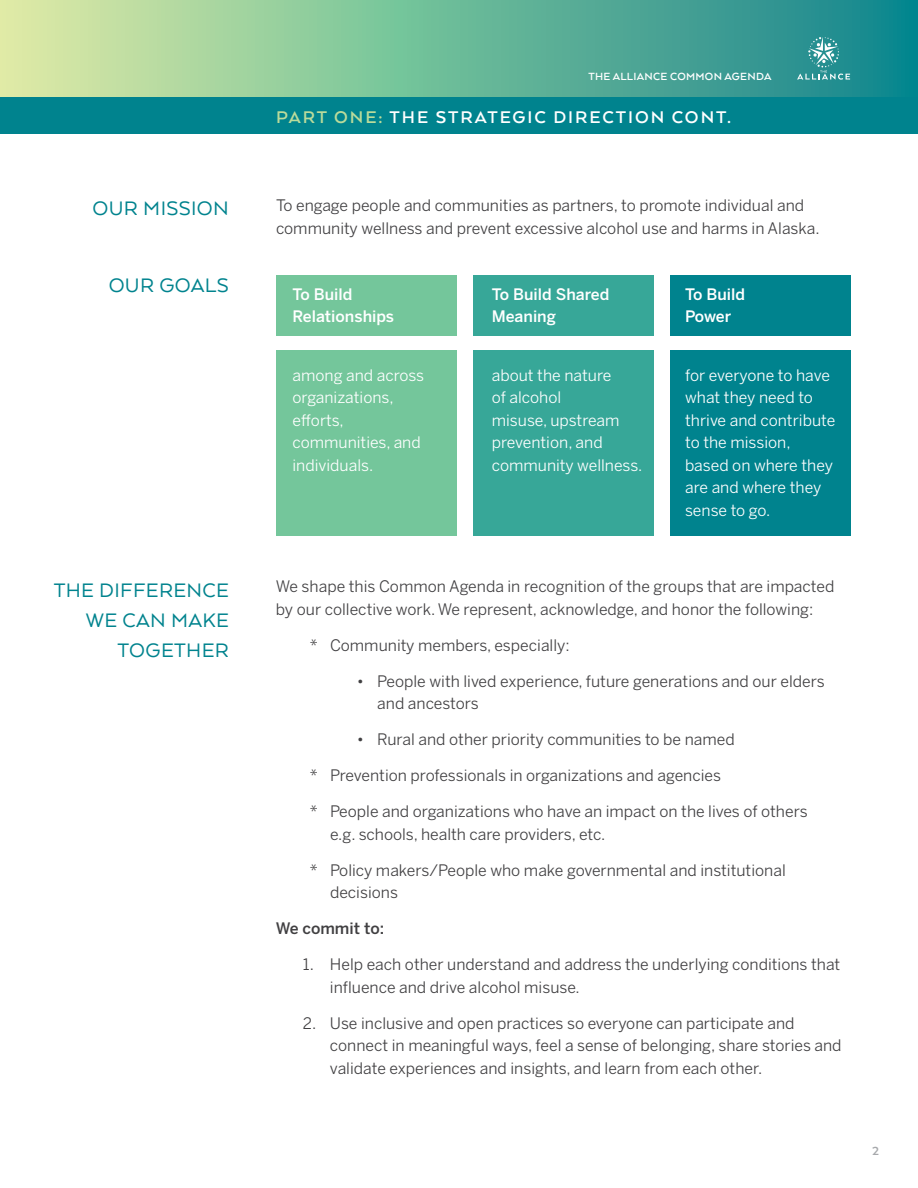
<style>
.page{position:relative;width:918px;height:1188px;background:#fff}
.page>*{position:absolute;margin:0;border:0;box-sizing:border-box;transform-origin:0 0}
.t1{font:22.5px/30px "Arquitecta";letter-spacing:.015em;color:#00838e;text-align:right}
.t2{font:700 19.5px "Arquitecta";letter-spacing:.1em;color:#fff}
.t3{font:15.75px/22.5px "Benton Sans";color:#414042}
.t4{font:15.75px/22.5px "Benton Sans";color:#fff}
.t5{font:500 15.75px/22.5px "Benton Sans";color:#fff}
.t6{font:500 15.75px "Benton Sans";color:#414042}
.t7{font:700 13.5px "Arquitecta";color:#a7a9ac}
.t8{font:700 12px "Arquitecta";letter-spacing:.025em;color:#fff}
.s1{color:#badb9b}
</style>
<div class="page">
<div style="left:0;top:0;width:918px;height:97px;background:linear-gradient(to right,#daeea5,#0b868d)"></div>
<svg style="left:797px;top:37px;width:53px;height:43px;background:#46a0a1"></svg>
<div style="left:276px;top:351px;width:181px;height:185px;background:#74c69b"></div>
<div style="left:276px;top:275px;width:181px;height:60px;background:#74c69b"></div>
<div style="left:473px;top:351px;width:181px;height:185px;background:#37a798"></div>
<div style="left:473px;top:275px;width:181px;height:60px;background:#37a798"></div>
<div style="left:670px;top:351px;width:180px;height:185px;background:#00838e"></div>
<div style="left:670px;top:275px;width:180px;height:60px;background:#00838e"></div>
<div style="left:0;top:97px;width:918px;height:36px;background:#00838e"></div>
<h1 class="t1" style="left:93px;top:192px;width:138px">OUR MISSION</h1>
<h1 class="t1" style="left:109px;top:269px;width:122px">OUR GOALS</h1>
<h1 class="t1" style="left:54px;top:575px;width:177px">THE DIFFERENCE<br>WE CAN MAKE<br>TOGETHER</h1>
<p class="t8" style="left:588px;top:69px;width:185px">THE ALLIANCE COMMON AGENDA</p>
<p class="t2" style="left:276px;top:105px;width:456px"><span class="s1">PART ONE:</span> THE STRATEGIC DIRECTION CONT.</p>
<p class="t3" style="left:276px;top:194px;width:545px">To engage people and communities as partners, to promote individual and community wellness and prevent excessive alcohol use and harms in Alaska.</p>
<p class="t5" style="left:292px;top:283px;width:103px">To Build<br>Relationships</p>
<p class="t4" style="left:292px;top:364px;width:133px">among and across organizations, efforts, communities, and individuals.</p>
<p class="t5" style="left:492px;top:283px;width:119px">To Build Shared<br>Meaning</p>
<p class="t4" style="left:492px;top:364px;width:152px">about the nature<br>of alcohol<br>misuse, upstream prevention, and community wellness.</p>
<p class="t5" style="left:685px;top:283px;width:62px">To Build<br>Power</p>
<p class="t4" style="left:685px;top:364px;width:152px">for everyone to have what they need to thrive and contribute to the mission, based on where they are and where they sense to go.</p>
<p class="t3" style="left:276px;top:575px;width:560px">We shape this Common Agenda in recognition of the groups that are impacted by our collective work. We represent, acknowledge, and honor the following:</p>
<p class="t3" style="left:310px;top:634px;width:262px">* Community members, especially:</p>
<p class="t3" style="left:377px;top:670px;width:449px;text-indent:-20px">• People with lived experience, future generations and our elders and ancestors</p>
<p class="t3" style="left:357px;top:728px;width:379px">• Rural and other priority communities to be named</p>
<p class="t3" style="left:310px;top:764px;width:413px">* Prevention professionals in organizations and agencies</p>
<p class="t3" style="left:330px;top:800px;width:479px;text-indent:-20px">* People and organizations who have an impact on the lives of others e.g. schools, health care providers, etc.</p>
<p class="t3" style="left:330px;top:859px;width:457px;text-indent:-20px">* Policy makers/People who make governmental and institutional decisions</p>
<p class="t6" style="left:276px;top:919px;width:110px">We commit to:</p>
<p class="t3" style="left:330px;top:953px;width:512px;text-indent:-27px">1. Help each other understand and address the underlying conditions that influence and drive alcohol misuse.</p>
<p class="t3" style="left:330px;top:1012px;width:513px;text-indent:-27px">2. Use inclusive and open practices so everyone can participate and connect in meaningful ways, feel a sense of belonging, share stories and validate experiences and insights, and learn from each other.</p>
<p class="t7" style="left:872px;top:1143px;width:8px">2</p>
</div>
